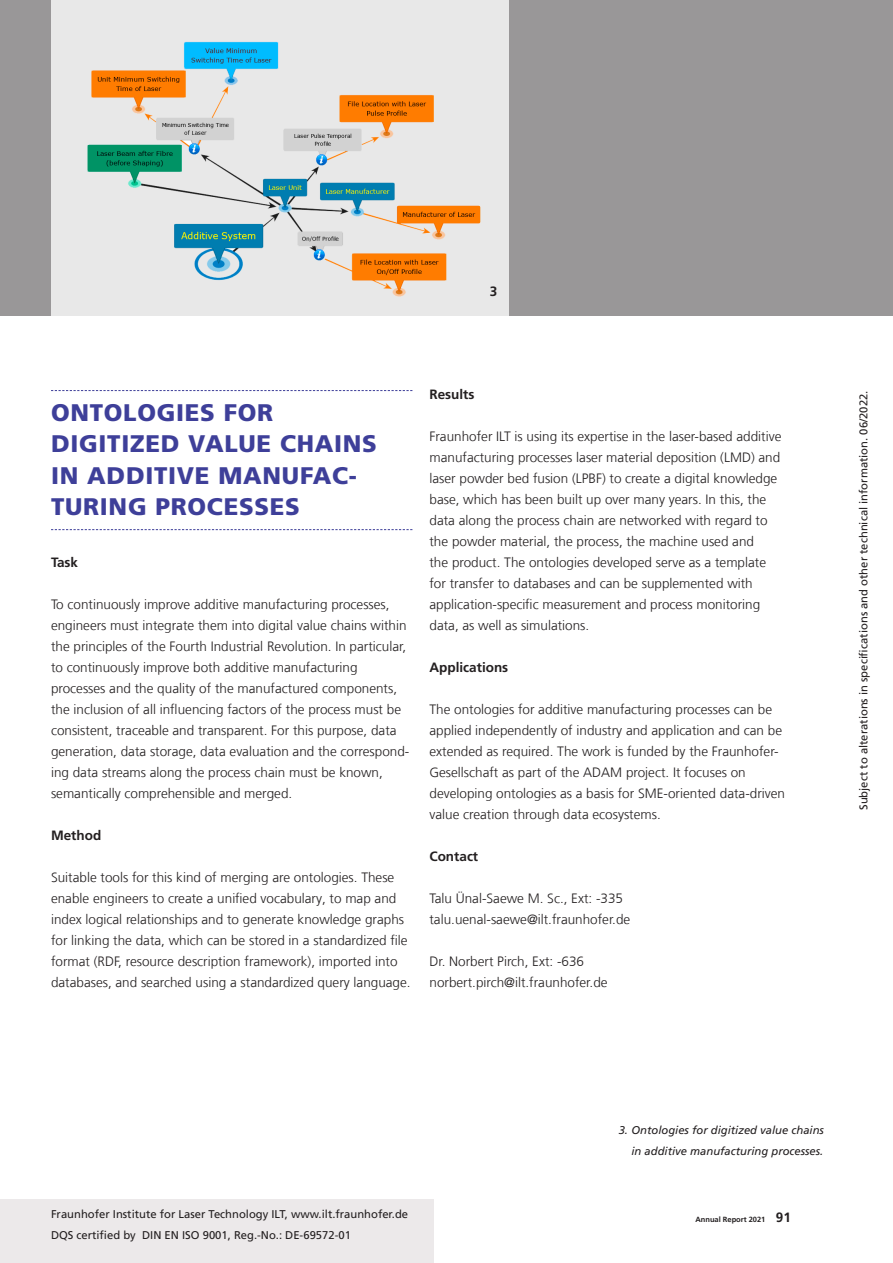
<style>
.page{position:relative;width:893px;height:1263px;background:#fff}
.page>*{position:absolute;margin:0;border:0;box-sizing:border-box;transform-origin:0 0}
.t1{font:900 24px/31.5px "Frutiger LT Com";letter-spacing:.03em;color:#3e3f99}
.t2{font:300 13.5px/21px "Frutiger LT Com";color:#231f20}
.t3{font:700 13.5px "Frutiger LT Com";color:#231f20}
.t4{font:11.25px/21px "Frutiger LT Com";color:#231f20}
.t5{font:italic 11.25px/21px "Frutiger LT Com";color:#231f20;text-align:right}
.t6{font:700 7.5px "Frutiger LT Com";color:#231f20}
.s1{font-size:13.5px}
</style>
<div class="page">
<div style="left:0;top:1199px;width:434px;height:64px;background:#ece9ea"></div>
<div style="left:0;top:0;width:893px;height:315px;background:#999798"></div>
<img style="left:51px;top:0;width:457px;height:315px">
<svg style="left:51px;top:390px;width:361px;height:1px"></svg>
<svg style="left:51px;top:529px;width:361px;height:1px"></svg>
<p class="t3" style="left:490px;top:284px;width:9px">3</p>
<h1 class="t1" style="left:51px;top:397px;width:327px">ONTOLOGIES FOR<br>DIGITIZED VALUE CHAINS<br>IN ADDITIVE MANUFAC-<br>TURING PROCESSES</h1>
<p class="t3" style="left:51px;top:554px;width:29px">Task</p>
<p class="t2" style="left:51px;top:594px;width:360px">To continuously improve additive manufacturing processes, engineers must integrate them into digital value chains within the principles of the Fourth Industrial Revolution. In particular, to continuously improve both additive manufacturing processes and the quality of the manufactured components, the inclusion of all influencing factors of the process must be consistent, traceable and transparent. For this purpose, data generation, data storage, data evaluation and the correspond&shy;ing data streams along the process chain must be known, semantically comprehensible and merged.</p>
<p class="t3" style="left:51px;top:827px;width:52px">Method</p>
<p class="t2" style="left:51px;top:867px;width:361px">Suitable tools for this kind of merging are ontologies. These enable engineers to create a unified vocabulary, to map and index logical relationships and to generate knowledge graphs for linking the data, which can be stored in a standardized file format (RDF, resource description framework), imported into databases, and searched using a standardized query language.</p>
<p class="t3" style="left:429px;top:386px;width:46px">Results</p>
<p class="t2" style="left:429px;top:426px;width:354px">Fraunhofer ILT is using its expertise in the laser-based additive manufacturing processes laser material deposition (LMD) and laser powder bed fusion (LPBF) to create a digital knowledge base, which has been built up over many years. In this, the data along the process chain are networked with regard to the powder material, the process, the machine used and<br>the product. The ontologies developed serve as a template for transfer to databases and can be supplemented with application-specific measurement and process monitoring data, as well as simulations.</p>
<p class="t3" style="left:429px;top:660px;width:80px">Applications</p>
<p class="t2" style="left:429px;top:699px;width:357px">The ontologies for additive manufacturing processes can be applied independently of industry and application and can be extended as required. The work is funded by the Fraunhofer-Gesellschaft as part of the ADAM project. It focuses on developing ontologies as a basis for SME-oriented data-driven value creation through data ecosystems.</p>
<p class="t3" style="left:429px;top:849px;width:50px">Contact</p>
<p class="t2" style="left:429px;top:888px;width:202px">Talu Ünal-Saewe M. Sc., Ext: -335 talu.uenal-saewe@ilt.fraunhofer.de</p>
<p class="t2" style="left:429px;top:951px;width:180px">Dr. Norbert Pirch, Ext: -636 norbert.pirch@ilt.fraunhofer.de</p>
<p class="t4" style="left:853px;top:810px;width:421px;rotate:-90deg">Subject to alterations in specifications and other technical information. 06/2022.</p>
<p class="t4" style="left:51px;top:1204px;width:359px">Fraunhofer Institute for Laser Technology ILT, www.ilt.fraunhofer.de<br>DQS certified by DIN EN ISO 9001, Reg.-No.: DE-69572-01</p>
<p class="t5" style="left:619px;top:1120px;width:207px">3. Ontologies for digitized value chains in additive manufacturing processes.</p>
<p class="t6" style="left:695px;top:1215px;width:97px">Annual Report 2021 <span class="s1">91</span></p>
</div>
